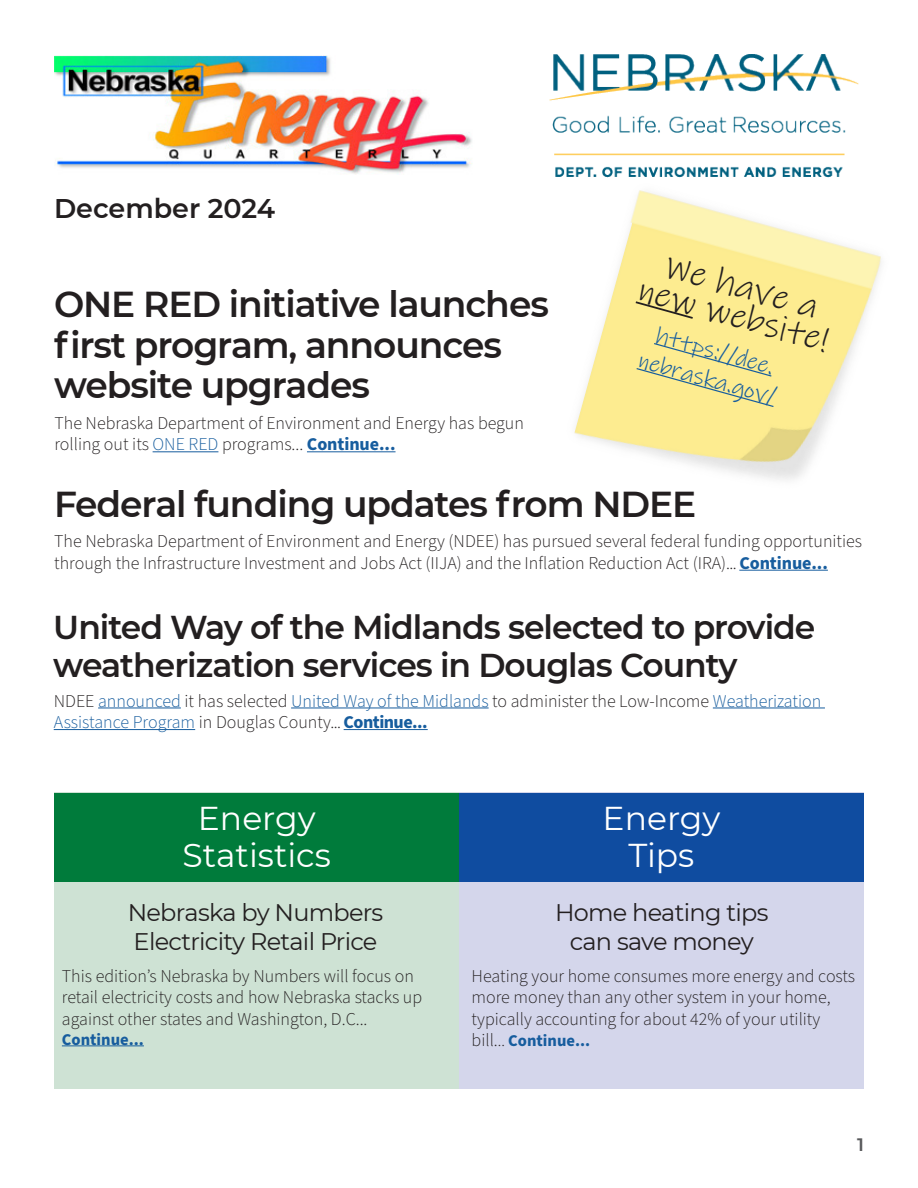
<style>
.page{position:relative;width:918px;height:1188px;background:#fff}
.page>*{position:absolute;margin:0;border:0;box-sizing:border-box;transform-origin:0 0}
.TOC_Heading{font:600 36px/40.5px "Montserrat";letter-spacing:-.03em;color:#231f20}
.t1{font:36px/30.2px "Ink Free";color:#231f20;text-align:center}
.TOC_Heading-2{font:600 33px/37.5px "Montserrat";letter-spacing:-.03em;color:#231f20}
.TOC_Section_head{font:33px "Montserrat";color:#fff}
.t2{font:600 27px "Montserrat";color:#231f20}
.TOC_Section_subhead{font:24px "Montserrat";letter-spacing:-.03em;color:#231f20}
.t3{font:24px/28.8px "Ink Free";color:#175d9e;text-align:center}
.TOC_Preview{font:300 18px/21.6px "Source Sans Pro";color:#231f20}
.TOC_Preview-2{font:300 18px/21.6px "Source Sans Pro";color:#175d9e}
.t4{font:600 18px "Montserrat";color:#57585a}
.TOC_Preview-3{font:700 16.5px "Source Sans Pro";color:#175d9e}
.s1{color:#175d9e}
.s2{font-weight:700;color:#175d9e}
.s3{color:#231f20}
.s4{font-weight:700}
.s5{font-weight:300;font-size:18px;color:#231f20}
.s6{font-weight:300;color:#231f20}
</style>
<div class="page">
<img style="left:550px;top:54px;width:308px;height:123px">
<img style="left:54px;top:55px;width:418px;height:119px">
<hr style="left:153px;top:451px;width:65px;height:1px;background:#175d9e">
<hr style="left:307px;top:451px;width:89px;height:1px;background:#175d9e">
<div style="left:459px;top:792px;width:405px;height:297px;background:#d4d6eb"></div>
<div style="left:459px;top:793px;width:405px;height:89px;background:#0f4ca0"></div>
<div style="left:54px;top:792px;width:405px;height:297px;background:#cee2d4"></div>
<div style="left:54px;top:793px;width:405px;height:89px;background:#007b3b"></div>
<hr style="left:62px;top:1045px;width:82px;height:1px;background:#175d9e">
<hr style="left:98px;top:708px;width:83px;height:1px;background:#175d9e">
<hr style="left:291px;top:708px;width:198px;height:1px;background:#175d9e">
<hr style="left:713px;top:708px;width:112px;height:1px;background:#175d9e">
<hr style="left:54px;top:729px;width:141px;height:1px;background:#175d9e">
<hr style="left:344px;top:729px;width:84px;height:1px;background:#175d9e">
<hr style="left:739px;top:570px;width:89px;height:1px;background:#175d9e">
<img style="left:558px;top:173px;width:323px;height:307px">
<div style="left:635px;top:342px;width:140px;height:66px;background:#fdec90"></div>
<svg style="left:634px;top:300px;width:61px;height:20px"></svg>
<p class="t2" style="left:54px;top:190px;width:223px">December 2024</p>
<p class="TOC_Heading" style="left:54px;top:283px;width:496px">ONE RED initiative launches first program, announces website upgrades</p>
<p class="TOC_Preview" style="left:54px;top:413px;width:471px">The Nebraska Department of Environment and Energy has begun rolling out its <span class="s1">ONE RED</span> programs... <span class="s2">Continue...</span></p>
<p class="t1" style="left:651px;top:246px;width:197px;rotate:15deg">We have a new website!</p>
<p class="t3" style="left:650px;top:318px;width:143px;rotate:15deg">https://dee. nebraska.gov/</p>
<p class="TOC_Heading" style="left:54px;top:483px;width:644px">Federal funding updates from NDEE</p>
<p class="TOC_Preview" style="left:54px;top:531px;width:810px">The Nebraska Department of Environment and Energy (NDEE) has pursued several federal funding opportunities through the Infrastructure Investment and Jobs Act (IIJA) and the Inflation Reduction Act (IRA)... <span class="s2">Continue...</span></p>
<p class="TOC_Heading-2" style="left:53px;top:607px;width:764px">United Way of the Midlands selected to provide weatherization services in Douglas County</p>
<p class="TOC_Preview-2" style="left:54px;top:690px;width:769px"><span class="s3">NDEE</span> announced <span class="s3">it has selected</span> United Way of the Midlands <span class="s3">to administer the Low-Income</span> Weatherization<br>Assistance Program <span class="s3">in Douglas County...</span> <span class="s4">Continue...</span></p>
<p class="TOC_Section_head" style="left:198px;top:795px;width:119px">Energy</p>
<p class="TOC_Section_head" style="left:182px;top:833px;width:150px">Statistics</p>
<p class="TOC_Section_subhead" style="left:128px;top:896px;width:257px">Nebraska by Numbers</p>
<p class="TOC_Section_subhead" style="left:134px;top:925px;width:245px">Electricity Retail Price</p>
<p class="TOC_Preview" style="left:62px;top:965px;width:362px">This edition’s Nebraska by Numbers will focus on retail electricity costs and how Nebraska stacks up against other states and Washington, D.C...</p>
<p class="TOC_Preview-3" style="left:62px;top:1028px;width:84px">Continue...</p>
<p class="TOC_Section_head" style="left:603px;top:795px;width:119px">Energy</p>
<p class="TOC_Section_head" style="left:629px;top:833px;width:67px">Tips</p>
<p class="TOC_Section_subhead" style="left:555px;top:896px;width:215px">Home heating tips</p>
<p class="TOC_Section_subhead" style="left:570px;top:925px;width:186px">can save money</p>
<p class="TOC_Preview" style="left:472px;top:965px;width:385px">Heating your home consumes more energy and costs more money than any other system in your home, typically accounting for about 42% of your utility</p>
<p class="TOC_Preview-3" style="left:472px;top:1030px;width:120px"><span class="s5">bill.</span><span class="s6">..</span> Continue...</p>
<p class="t4" style="left:857px;top:1132px;width:8px">1</p>
</div>
